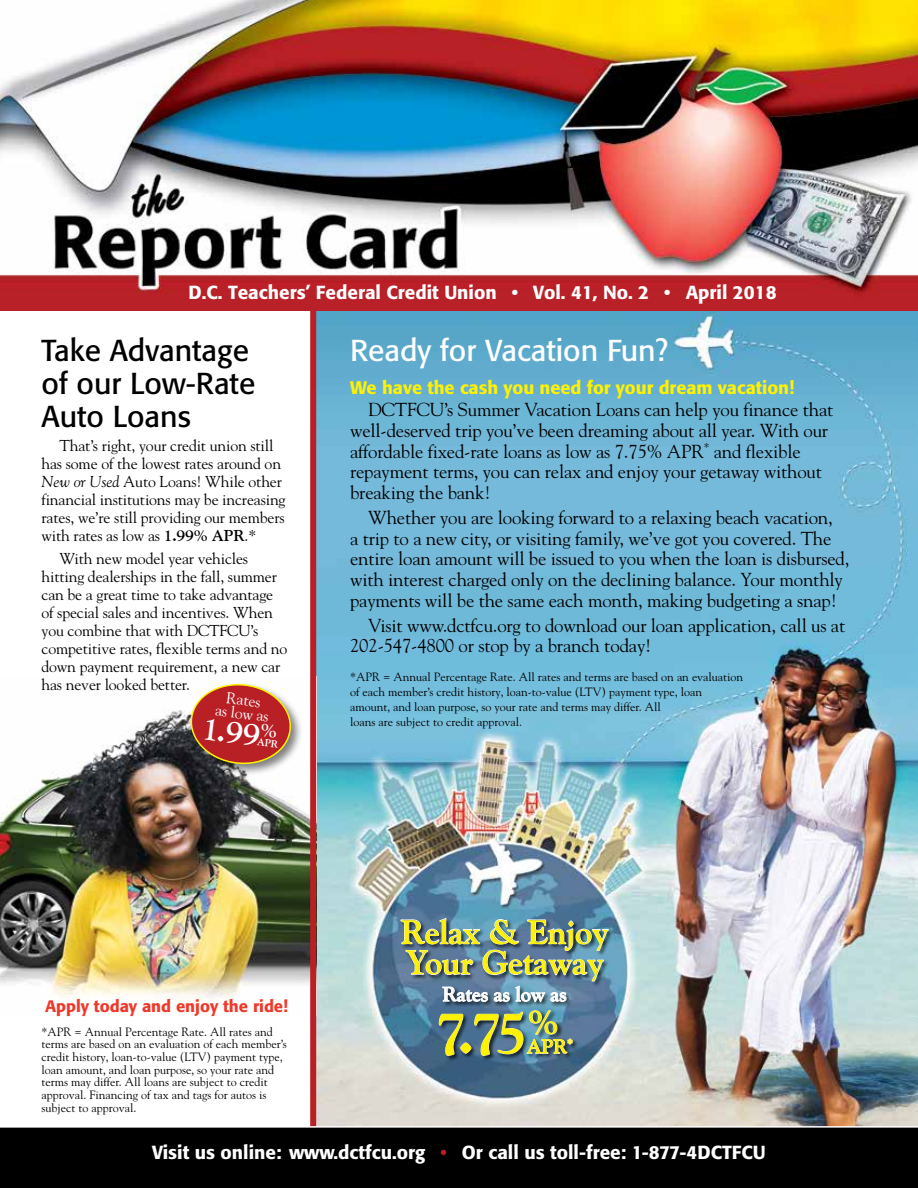
<style>
.page{position:relative;width:918px;height:1188px;background:#fff}
.page>*{position:absolute;margin:0;border:0;box-sizing:border-box;transform-origin:0 0}
.t1{font:700 57.6px "Goudy";color:#fff200}
.t2{font:700 33.75px/30.6px "Goudy";letter-spacing:-.01em;color:#fff200}
.t3{font:700 31.5px "Goudy";color:#fff}
.t4{font:30px/33px "Formata";color:#000}
.t5{font:30px "Formata";color:#fff}
.t6{font:700 20.1px "Goudy";letter-spacing:-.01em;color:#fff}
.t7{font:700 19.5px "Goudy";color:#fff200}
.t8{font:18.75px/20.7px "Goudy";letter-spacing:-.01em;color:#000}
.t9{font:500 18.75px "Formata";color:#fff}
.t10{font:500 18px "Formata";color:#fff200}
.t11{font:500 16.5px "Formata";color:#ef3829}
.t12{font:15.75px/18px "Goudy";letter-spacing:-.01em;color:#000}
.t13{font:15.75px/13.5px "Goudy";color:#fff;text-align:center}
.t14{font:12px/12.8px "Goudy";color:#000}
.s1{font-style:italic}
.s2{font-weight:700}
.s3{color:#b82025}
</style>
<div class="page">
<img style="left:316px;top:311px;width:602px;height:815px">
<img style="left:0;top:710px;width:310px;height:288px">
<img style="left:0;top:0;width:918px;height:311px">
<div style="left:0;top:1128px;width:918px;height:60px;background:#000"></div>
<div style="left:310px;top:311px;width:6px;height:817px;background:#b82025"></div>
<hr style="left:0;top:1126px;width:918px;height:2px;background:#fff">
<div style="left:400px;top:917px;width:214px;height:91px;background:#000;opacity:.75"></div>
<svg style="left:400px;top:918px;width:209px;height:84px;background:#6c89a0"></svg>
<div style="left:438px;top:1009px;width:126px;height:53px;background:#000;opacity:.75"></div>
<svg style="left:438px;top:1013px;width:26px;height:43px"></svg>
<div style="left:460px;top:1043px;width:11px;height:11px;border:1px solid #fff799;border-radius:50%"></div>
<div style="left:525px;top:1038px;width:53px;height:21px;background:#000;opacity:.75"></div>
<img style="left:474px;top:1010px;width:99px;height:46px">
<div style="left:188px;top:681px;width:115px;height:95px;background:#000;opacity:.5"></div>
<svg style="left:187px;top:681px;width:107px;height:85px;background:#b9564f"></svg>
<p class="t9" style="left:189px;top:281px;width:590px">D.C. Teachers’ Federal Credit Union • Vol. 41, No. 2 • April 2018</p>
<h3 class="t4" style="left:42px;top:334px;width:215px">Take Advantage of our Low-Rate<br>Auto Loans</h3>
<p class="t12" style="left:42px;top:436px;width:246px;text-indent:18px">That’s right, your credit union still has some of the lowest rates around on <span class="s1">New or Used</span> Auto Loans! While other financial institutions may be increasing rates, we’re still providing our members with rates as low as <span class="s2">1.99% APR</span>.*</p>
<p class="t12" style="left:42px;top:549px;width:247px;text-indent:18px">With new model year vehicles hitting dealerships in the fall, summer can be a great time to take advantage of special sales and incentives. When you combine that with DCTFCU’s competitive rates, flexible terms and no down payment requirement, a new car has never looked better.</p>
<p class="t13" style="left:218px;top:689px;width:55px;rotate:7deg">Rates<br>as low as</p>
<h3 class="t3" style="left:205px;top:709px;width:76px;rotate:7deg">1.99<sup>%</sup></h3>
<h3 class="t5" style="left:350px;top:333px;width:320px">Ready for Vacation Fun?</h3>
<p class="t10" style="left:350px;top:377px;width:446px">We have the cash you need for your dream vacation!</p>
<p class="t8" style="left:350px;top:399px;width:485px;text-indent:18px">DCTFCU’s Summer Vacation Loans can help you finance that well-deserved trip you’ve been dreaming about all year. With our affordable fixed-rate loans as low as 7.75% APR<sup>*</sup> and flexible repayment terms, you can relax and enjoy your getaway without breaking the bank!</p>
<p class="t8" style="left:350px;top:507px;width:501px;text-indent:18px">Whether you are looking forward to a relaxing beach vacation,<br>a trip to a new city, or visiting family, we’ve got you covered. The entire loan amount will be issued to you when the loan is disbursed, with interest charged only on the declining balance. Your monthly payments will be the same each month, making budgeting a snap!</p>
<p class="t8" style="left:350px;top:614px;width:497px;text-indent:18px">Visit www.dctfcu.org to download our loan application, call us at<br>202-547-4800 or stop by a branch today!</p>
<p class="t14" style="left:350px;top:669px;width:395px;line-height:15px">*APR = Annual Percentage Rate. All rates and terms are based on an evaluation of each member’s credit history‚ loan-to-value (LTV) payment type, loan amount‚ and loan purpose‚ so your rate and terms may differ. All<br>loans are subject to credit approval.</p>
<p class="t11" style="left:45px;top:996px;width:245px">Apply today and enjoy the ride!</p>
<p class="t14" style="left:42px;top:1025px;width:247px">*APR = Annual Percentage Rate. All rates and terms are based on an evaluation of each member’s credit history‚ loan-to-value (LTV) payment type, loan amount‚ and loan purpose‚ so your rate and terms may differ. All loans are subject to credit approval. Financing of tax and tags for autos is subject to approval.</p>
<h2 class="t2" style="left:401px;top:916px;width:210px">Relax &amp; Enjoy<br>Your Getaway</h2>
<p class="t6" style="left:442px;top:982px;width:126px">Rates as low as</p>
<h1 class="t1" style="left:435px;top:998px;width:125px">7.75<sup>%</sup></h1>
<p class="t7" style="left:527px;top:1035px;width:48px">APR<sup>*</sup></p>
<p class="t9" style="left:152px;top:1141px;width:615px">Visit us online: www.dctfcu.org <span class="s3">•</span> Or call us toll-free: 1-877-4DCTFCU</p>
</div>
